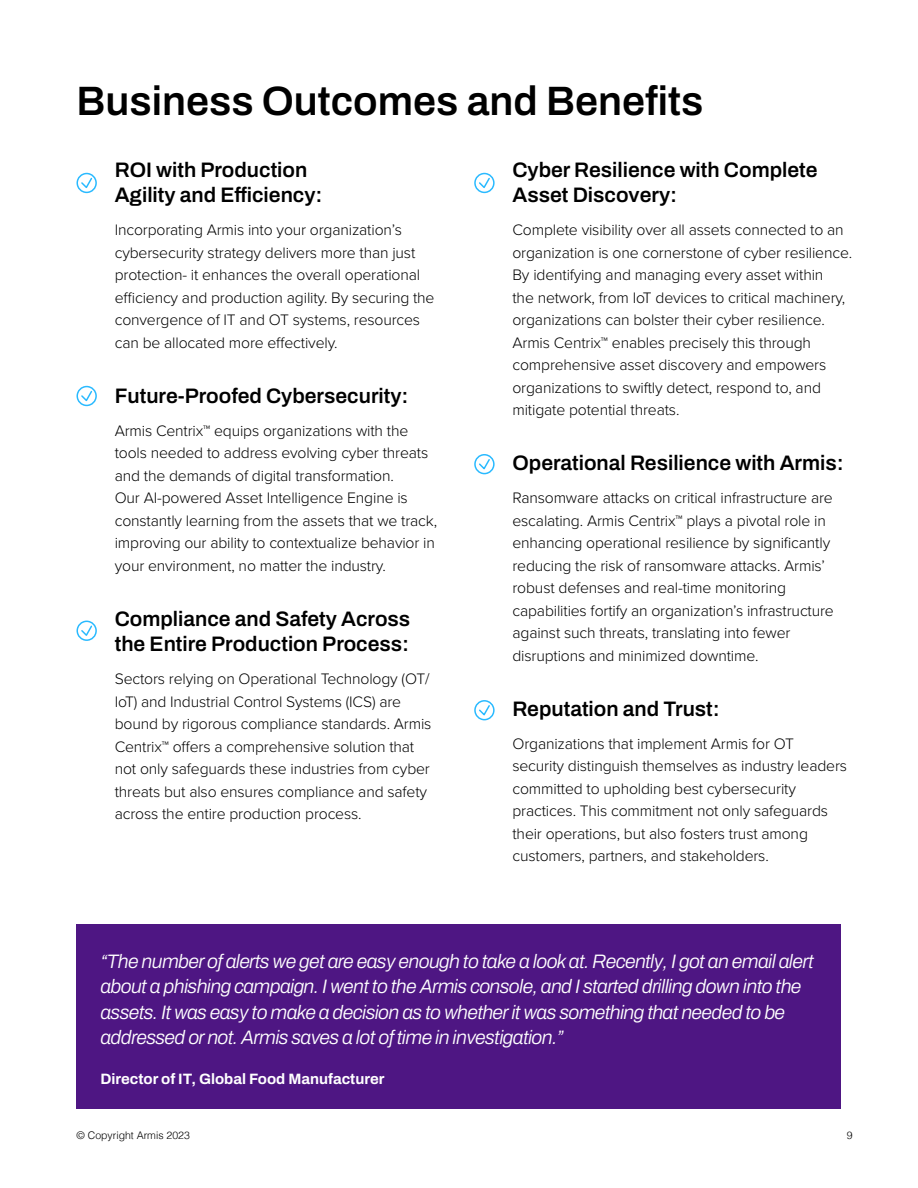
<style>
.page{position:relative;width:918px;height:1188px;background:#fff}
.page>*{position:absolute;margin:0;border:0;box-sizing:border-box;transform-origin:0 0}
.t1{font:600 41.1px "Archivo";color:#000}
.t2{font:600 21px/25.2px "Archivo";color:#000}
.t3{font:italic 300 19.5px/25.5px "Archivo";letter-spacing:-.03em;color:#fff}
.t4{font:300 15.75px/22.5px "Proxima Nova";letter-spacing:-.01em;color:#000}
.t5{font:700 15px "Archivo";color:#fff}
.t6{font:300 10.5px "Helvetica";color:#000}
</style>
<div class="page">
<svg style="left:76px;top:172px;width:21px;height:22px"></svg>
<svg style="left:76px;top:385px;width:21px;height:22px"></svg>
<svg style="left:76px;top:620px;width:21px;height:21px"></svg>
<svg style="left:474px;top:172px;width:21px;height:22px"></svg>
<svg style="left:474px;top:454px;width:21px;height:21px"></svg>
<svg style="left:474px;top:700px;width:21px;height:21px"></svg>
<div style="left:76px;top:924px;width:766px;height:185px;background:#4e1683"></div>
<h1 class="t1" style="left:76px;top:70px;width:628px">Business Outcomes and Benefits</h1>
<h2 class="t2" style="left:115px;top:157px;width:209px">ROI with Production<br>Agility and Efficiency:</h2>
<p class="t4" style="left:115px;top:218px;width:321px">Incorporating Armis into your organization’s cybersecurity strategy delivers more than just protection- it enhances the overall operational efficiency and production agility. By securing the convergence of IT and OT systems, resources can be allocated more effectively.</p>
<h2 class="t2" style="left:115px;top:383px;width:295px">Future-Proofed Cybersecurity:</h2>
<p class="t4" style="left:115px;top:418px;width:324px">Armis Centrix™ equips organizations with the tools needed to address evolving cyber threats and the demands of digital transformation.<br>Our AI-powered Asset Intelligence Engine is constantly learning from the assets that we track, improving our ability to contextualize behavior in your environment, no matter the industry.</p>
<h2 class="t2" style="left:115px;top:606px;width:297px">Compliance and Safety Across the Entire Production Process:</h2>
<p class="t4" style="left:115px;top:667px;width:318px">Sectors relying on Operational Technology (OT/ IoT) and Industrial Control Systems (ICS) are bound by rigorous compliance standards. Armis Centrix™ offers a comprehensive solution that not only safeguards these industries from cyber threats but also ensures compliance and safety across the entire production process.</p>
<h2 class="t2" style="left:512px;top:157px;width:307px">Cyber Resilience with Complete<br>Asset Discovery:</h2>
<p class="t4" style="left:512px;top:218px;width:341px">Complete visibility over all assets connected to an organization is one cornerstone of cyber resilience.<br>By identifying and managing every asset within<br>the network, from IoT devices to critical machinery, organizations can bolster their cyber resilience.<br>Armis Centrix™ enables precisely this through comprehensive asset discovery and empowers organizations to swiftly detect, respond to, and mitigate potential threats.</p>
<h2 class="t2" style="left:512px;top:450px;width:333px">Operational Resilience with Armis:</h2>
<p class="t4" style="left:512px;top:486px;width:323px">Ransomware attacks on critical infrastructure are escalating. Armis Centrix™ plays a pivotal role in enhancing operational resilience by significantly reducing the risk of ransomware attacks. Armis’ robust defenses and real-time monitoring capabilities fortify an organization’s infrastructure against such threats, translating into fewer disruptions and minimized downtime.</p>
<h2 class="t2" style="left:512px;top:696px;width:209px">Reputation and Trust:</h2>
<p class="t4" style="left:512px;top:732px;width:336px">Organizations that implement Armis for OT security distinguish themselves as industry leaders committed to upholding best cybersecurity practices. This commitment not only safeguards their operations, but also fosters trust among customers, partners, and stakeholders.</p>
<p class="t3" style="left:100px;top:948px;width:715px">“The number of alerts we get are easy enough to take a look at. Recently, I got an email alert about a phishing campaign. I went to the Armis console, and I started drilling down into the assets. It was easy to make a decision as to whether it was something that needed to be addressed or not. Armis saves a lot of time in investigation.”</p>
<p class="t5" style="left:100px;top:1067px;width:285px">Director of IT, Global Food Manufacturer</p>
<p class="t6" style="left:76px;top:1126px;width:115px">© Copyright Armis 2023</p>
<p class="t6" style="left:847px;top:1126px;width:7px">9</p>
</div>
